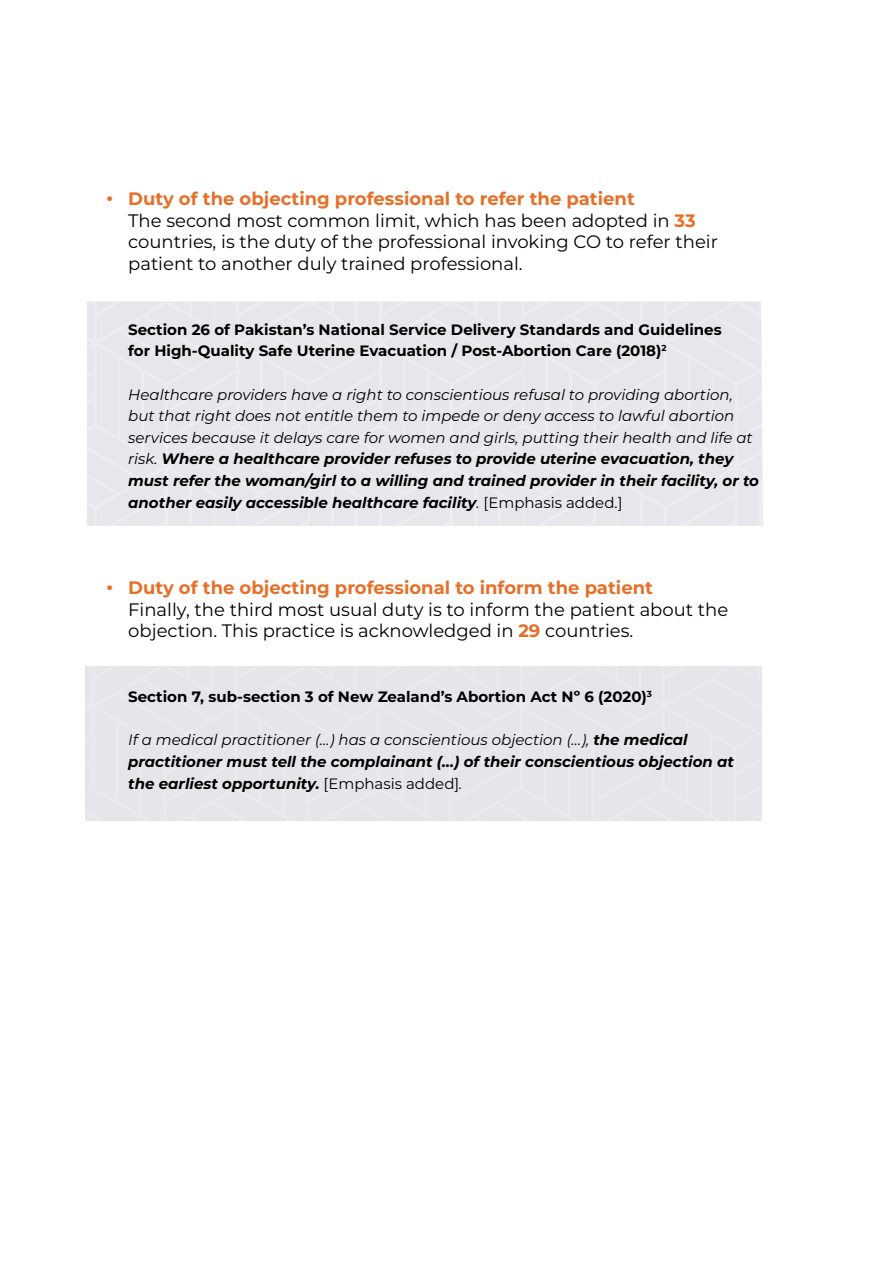
<style>
.page{position:relative;width:893px;height:1263px;background:#fff}
.page>*{position:absolute;margin:0;border:0;box-sizing:border-box;transform-origin:0 0}
.t1{font:18px/21.6px "Montserrat";color:#000}
.t2{font:italic 15px/21.6px "Montserrat";color:#000}
.t3{font:700 15px/21.6px "Montserrat";color:#000}
.t4{font:italic 700 15px/21.6px "Montserrat";color:#000}
.s1{font-weight:900;color:#e67029}
.s2{font-weight:700;color:#e67029}
.s3{font-weight:700}
.s4{font-style:normal}
.s5{font-weight:400}
.s6{font-weight:400;font-style:normal}
</style>
<div class="page">
<div style="left:87px;top:303px;width:676px;height:223px;background:#e7e6eb"></div>
<div style="left:85px;top:666px;width:676px;height:155px;background:#e6e5ea"></div>
<p class="t1" style="left:128px;top:188px;width:591px;text-indent:-22px"><span class="s1">∙</span> <span class="s2">Duty of the objecting professional to refer the patient<br></span>The second most common limit, which has been adopted in <span class="s2">33 </span>countries, is the duty of the professional invoking CO to refer their patient to another duly trained professional.</p>
<p class="t3" style="left:128px;top:318px;width:595px">Section 26 of Pakistan’s National Service Delivery Standards and Guidelines for High-Quality Safe Uterine Evacuation / Post-Abortion Care (2018)<sup>2</sup></p>
<p class="t2" style="left:128px;top:383px;width:632px">Healthcare providers have a right to conscientious refusal to providing abortion, but that right does not entitle them to impede or deny access to lawful abortion services because it delays care for women and girls, putting their health and life at risk. <span class="s3">Where a healthcare provider refuses to provide uterine evacuation, they must refer the woman/girl to a willing and trained provider in their facility, or to another easily accessible healthcare facility</span>. <span class="s4">[Emphasis added.]</span></p>
<p class="t1" style="left:128px;top:576px;width:601px;text-indent:-22px"><span class="s1">∙</span> <span class="s2">Duty of the objecting professional to inform the patient<br></span>Finally, the third most usual duty is to inform the patient about the objection. This practice is acknowledged in <span class="s2">29</span> countries.</p>
<p class="t3" style="left:128px;top:685px;width:525px">Section 7, sub-section 3 of New Zealand’s Abortion Act Nº 6 (2020)<sup>3</sup></p>
<p class="t4" style="left:128px;top:729px;width:607px"><span class="s5">If a medical practitioner (…) has a conscientious objection (…),</span> the medical practitioner must tell the complainant (…) of their conscientious objection at the earliest opportunity. <span class="s6">[Emphasis added]</span><span class="s5">.</span></p>
</div>
